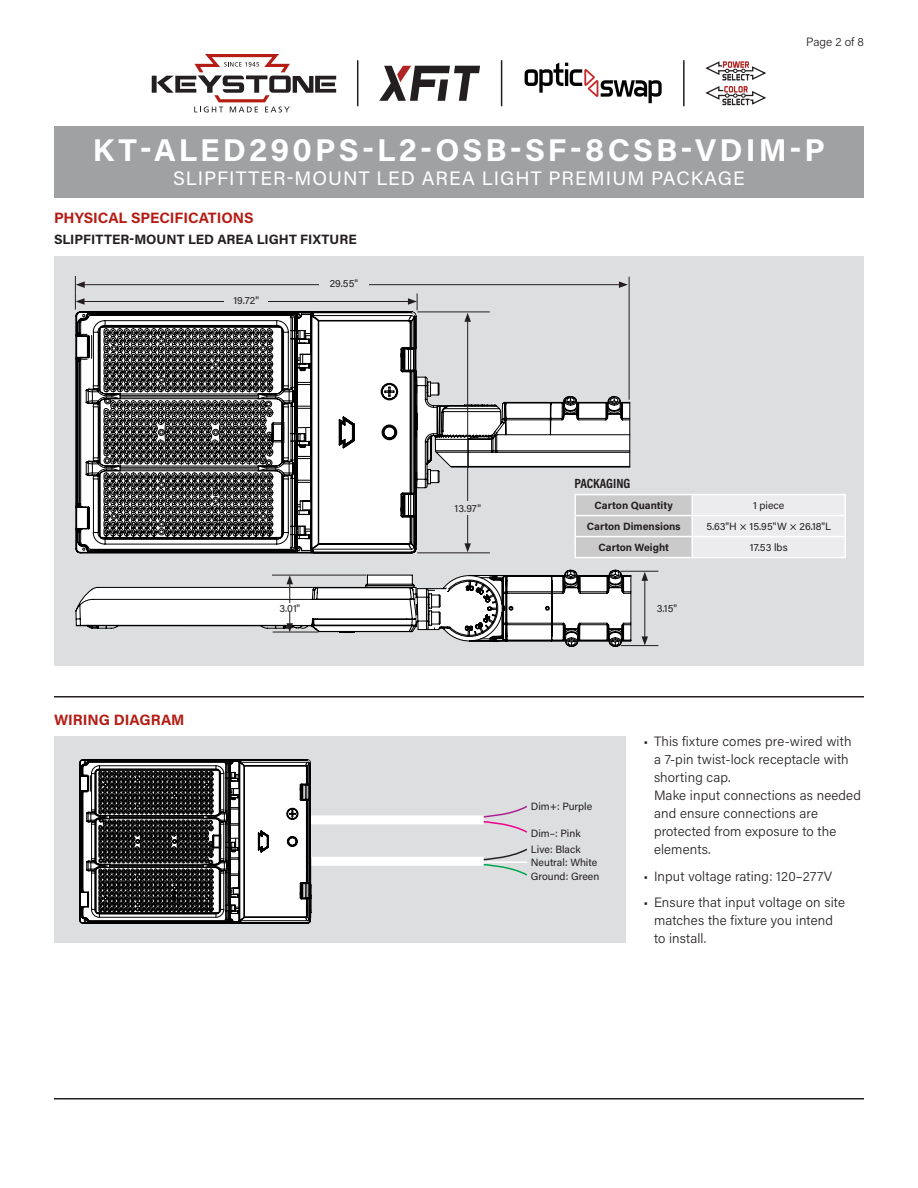
<style>
.page{position:relative;width:918px;height:1188px;background:#fff}
.page>*{position:absolute;margin:0;border:0;box-sizing:border-box;transform-origin:0 0}
.Title_Instruction{font:700 31.5px "Acumin Pro";letter-spacing:.1em;color:#fff}
.SubTitle{font:19.5px "Acumin Pro";letter-spacing:.05em;color:#fff}
.Heading_01{font:700 15px "Acumin Pro";color:#b41d15}
.t1{font:300 13.5px/18px "Acumin Pro";letter-spacing:.01em;color:#231f20}
.Heading_02{font:700 13.5px "Acumin Pro";color:#231f20}
.Heading_02-2{font:700 13.5px "Acumin Pro Cond";color:#231f20}
.Page{font:300 12px "Acumin Pro";color:#231f20}
.Art_Callout_Left{font:10.5px "Acumin Pro";color:#231f20}
.Table_Header{font:700 10.5px "Acumin Pro";color:#231f20}
.Table_Text{font:10.5px "Acumin Pro";letter-spacing:.005em;color:#231f20}
.Art_Callout{font:10.5px "Acumin Pro";color:#231f20}
</style>
<div class="page">
<hr style="left:54px;top:1098px;width:810px;height:2px;background:#231f20">
<div style="left:54px;top:126px;width:810px;height:72px;background:#a0a1a3"></div>
<div style="left:54px;top:736px;width:572px;height:208px;background:#dddee0"></div>
<hr style="left:54px;top:696px;width:810px;height:2px;background:#231f20">
<svg style="left:482px;top:805px;width:46px;height:28px"></svg>
<svg style="left:484px;top:848px;width:44px;height:28px"></svg>
<hr style="left:483px;top:861px;width:44px;height:2px;background:#fff">
<div style="left:300px;top:815px;width:184px;height:9px;background:#fff"></div>
<div style="left:260px;top:857px;width:224px;height:9px;background:#fff"></div>
<svg style="left:79px;top:759px;width:232px;height:165px;background:#707070"></svg>
<div style="left:54px;top:256px;width:810px;height:410px;background:#dddee0"></div>
<hr style="left:574px;top:494px;width:118px;height:1px;background:#fff">
<hr style="left:692px;top:494px;width:154px;height:1px;background:#fff">
<hr style="left:574px;top:515px;width:118px;height:1px;background:#fff">
<hr style="left:692px;top:515px;width:154px;height:1px;background:#fff">
<hr style="left:574px;top:536px;width:118px;height:1px;background:#fff">
<hr style="left:692px;top:536px;width:154px;height:1px;background:#fff">
<hr style="left:574px;top:557px;width:118px;height:1px;background:#fff">
<hr style="left:692px;top:557px;width:154px;height:1px;background:#fff">
<hr style="left:574px;top:495px;width:2px;height:20px;background:#fff">
<hr style="left:574px;top:516px;width:2px;height:20px;background:#fff">
<hr style="left:574px;top:537px;width:2px;height:20px;background:#fff">
<hr style="left:844px;top:495px;width:2px;height:20px;background:#fff">
<hr style="left:844px;top:516px;width:2px;height:20px;background:#fff">
<svg style="left:575px;top:495px;width:269px;height:62px"></svg>
<hr style="left:844px;top:537px;width:2px;height:20px;background:#fff">
<hr style="left:82px;top:301px;width:328px;height:1px;background:#231f20">
<hr style="left:82px;top:284px;width:539px;height:1px;background:#231f20">
<svg style="left:619px;top:281px;width:9px;height:7px"></svg>
<div style="left:224px;top:294px;width:44px;height:12px;background:#dddee0"></div>
<div style="left:319px;top:278px;width:49px;height:12px;background:#dddee0"></div>
<svg style="left:75px;top:276px;width:10px;height:34px"></svg>
<hr style="left:629px;top:277px;width:1px;height:123px;background:#231f20">
<svg style="left:408px;top:293px;width:10px;height:19px"></svg>
<svg style="left:77px;top:312px;width:340px;height:241px;background:#919191"></svg>
<svg style="left:415px;top:377px;width:215px;height:111px"></svg>
<svg style="left:76px;top:570px;width:555px;height:77px"></svg>
<hr style="left:417px;top:312px;width:73px;height:1px;background:#231f20">
<hr style="left:417px;top:553px;width:73px;height:1px;background:#231f20">
<hr style="left:467px;top:319px;width:1px;height:227px;background:#231f20">
<svg style="left:464px;top:313px;width:7px;height:9px"></svg>
<svg style="left:464px;top:543px;width:7px;height:9px"></svg>
<div style="left:450px;top:502px;width:36px;height:13px;background:#dddee0"></div>
<hr style="left:621px;top:571px;width:37px;height:1px;background:#231f20">
<hr style="left:621px;top:645px;width:37px;height:1px;background:#231f20">
<hr style="left:645px;top:578px;width:1px;height:61px;background:#231f20">
<svg style="left:642px;top:572px;width:6px;height:9px"></svg>
<svg style="left:642px;top:636px;width:6px;height:9px"></svg>
<svg style="left:152px;top:54px;width:184px;height:58px"></svg>
<svg style="left:705px;top:61px;width:61px;height:45px"></svg>
<hr style="left:501px;top:61px;width:1px;height:45px;background:#231f20">
<hr style="left:683px;top:61px;width:2px;height:45px;background:#231f20">
<hr style="left:357px;top:61px;width:1px;height:45px;background:#231f20">
<svg style="left:379px;top:66px;width:101px;height:35px"></svg>
<svg style="left:525px;top:63px;width:137px;height:40px"></svg>
<p class="Page" style="left:806px;top:34px;width:59px">Page 2 of 8</p>
<p class="Title_Instruction" style="left:93px;top:128px;width:734px">KT-ALED290PS-L2-OSB-SF-8CSB-VDIM-P</p>
<p class="SubTitle" style="left:173px;top:164px;width:573px">SLIPFITTER-MOUNT LED AREA LIGHT PREMIUM PACKAGE</p>
<p class="Heading_01" style="left:54px;top:207px;width:201px">PHYSICAL SPECIFICATIONS</p>
<p class="Heading_02" style="left:54px;top:230px;width:304px">SLIPFITTER-MOUNT LED AREA LIGHT FIXTURE</p>
<p class="Art_Callout" style="left:233px;top:293px;width:27px">19.72"</p>
<p class="Art_Callout" style="left:330px;top:277px;width:30px">29.55"</p>
<p class="Heading_01" style="left:54px;top:709px;width:132px">WIRING DIAGRAM</p>
<p class="Art_Callout" style="left:280px;top:601px;width:22px">3.01"</p>
<p class="Art_Callout" style="left:455px;top:501px;width:28px">13.97"</p>
<p class="Heading_02-2" style="left:574px;top:474px;width:57px">PACKAGING</p>
<p class="Table_Header" style="left:595px;top:498px;width:80px">Carton Quantity</p>
<p class="Table_Text" style="left:753px;top:498px;width:33px">1 piece</p>
<p class="Table_Header" style="left:587px;top:519px;width:95px">Carton Dimensions</p>
<p class="Table_Text" style="left:706px;top:519px;width:126px">5.63"H × 15.95"W × 26.18"L</p>
<p class="Table_Header" style="left:598px;top:540px;width:72px">Carton Weight</p>
<p class="Table_Text" style="left:750px;top:540px;width:39px">17.53 lbs</p>
<p class="Art_Callout" style="left:657px;top:601px;width:22px">3.15"</p>
<p class="Art_Callout_Left" style="left:531px;top:799px;width:63px">Dim+: Purple</p>
<p class="Art_Callout_Left" style="left:531px;top:842px;width:51px">Live: Black</p>
<p class="Art_Callout_Left" style="left:531px;top:855px;width:68px">Neutral: White</p>
<p class="Art_Callout_Left" style="left:531px;top:826px;width:51px">Dim–: Pink</p>
<p class="Art_Callout_Left" style="left:531px;top:869px;width:70px">Ground: Green</p>
<p class="t1" style="left:654px;top:732px;width:208px;text-indent:-10px">• This fixture comes pre-wired with a 7-pin twist-lock receptacle with shorting cap.<br>Make input connections as needed and ensure connections are protected from exposure to the elements.</p>
<p class="t1" style="left:644px;top:866px;width:190px">• Input voltage rating: 120–277V</p>
<p class="t1" style="left:654px;top:893px;width:192px;text-indent:-10px">• Ensure that input voltage on site matches the fixture you intend to install.</p>
</div>
